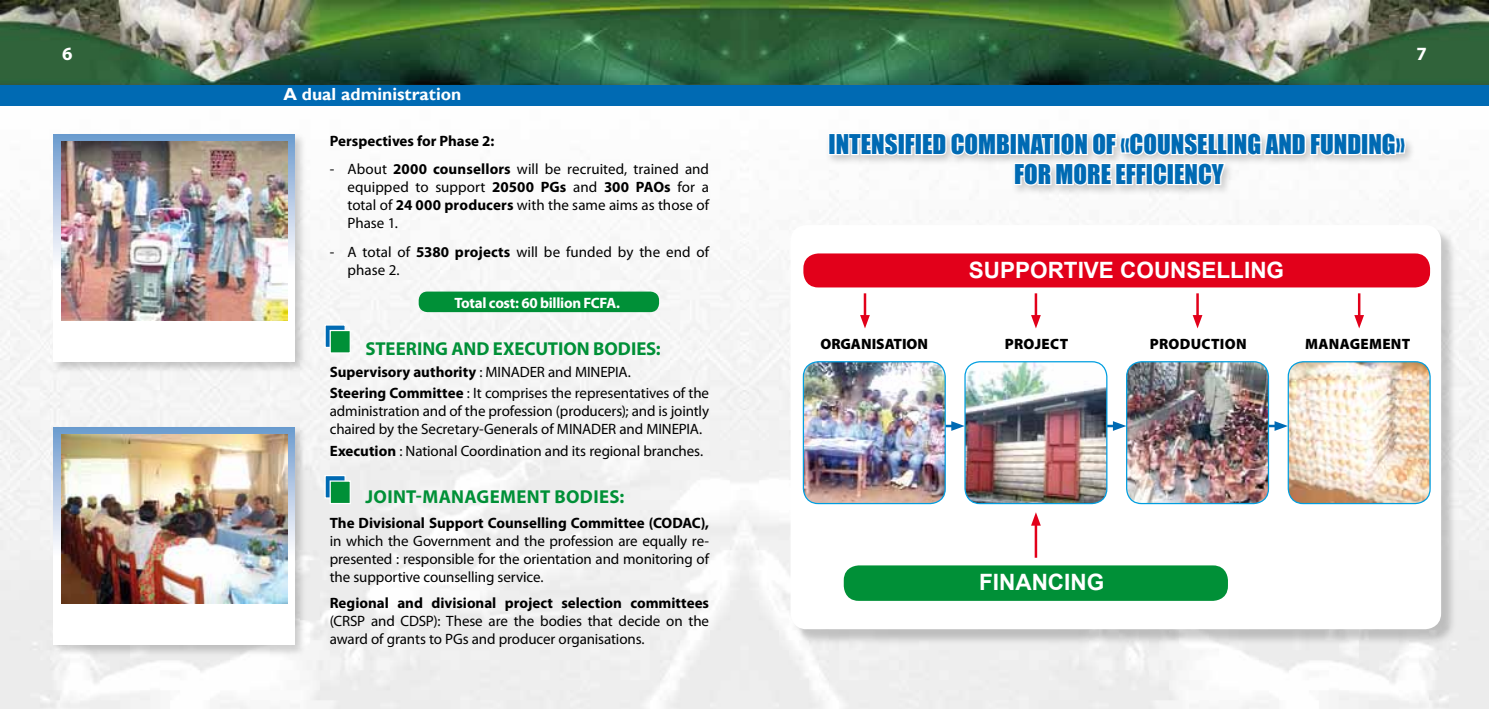
<style>
.page{position:relative;width:1489px;height:709px;background:#fff}
.page>*{position:absolute;margin:0;border:0;box-sizing:border-box;transform-origin:0 0}
.t1{font:25px/30px "Impact";color:#006ab3;text-align:center}
.t2{font:700 22.5px "Arial";color:#fff}
.t3{font:700 18.75px "Myriad Pro";letter-spacing:.005em;color:#009037}
.t4{font:700 18.75px "Myriad Pro";color:#fff}
.t5{font:700 17.5px "Gill Sans";color:#fff}
.t6{font:15px/18px "Myriad Pro";letter-spacing:-.005em;color:#000}
.t7{font:700 15px "Myriad Pro";color:#000}
.t8{font:900 15px "Myriad Pro";color:#000}
.t9{font:700 15px "Myriad Pro";letter-spacing:-.02em;color:#fff}
.t10{font:italic 15px "Avant Garde";color:#fff}
.s1{font-weight:700}
</style>
<div class="page">
<img style="left:0;top:0;width:1488px;height:709px">
<div style="left:0;top:85px;width:744px;height:20px;background:#006ab3"></div>
<div style="left:744px;top:85px;width:744px;height:20px;background:#006ab3"></div>
<div style="left:792px;top:227px;width:664px;height:418px;background:#000;opacity:.2"></div>
<div style="left:791px;top:226px;width:648px;height:402px;background:#fff;border-radius:15px"></div>
<div style="left:790px;top:225px;width:650px;height:404px;border:2px solid #fff;border-radius:15px"></div>
<div style="left:803px;top:253px;width:626px;height:34px;background:#e2001a;border-radius:15px"></div>
<div style="left:843px;top:565px;width:384px;height:36px;background:#009037;border-radius:15px"></div>
<svg style="left:945px;top:421px;width:19px;height:10px"></svg>
<svg style="left:1107px;top:421px;width:18px;height:10px"></svg>
<svg style="left:1268px;top:421px;width:19px;height:10px"></svg>
<hr style="left:1034px;top:521px;width:3px;height:36px;background:#e2001a">
<svg style="left:1031px;top:512px;width:9px;height:13px"></svg>
<hr style="left:863px;top:293px;width:3px;height:27px;background:#e2001a">
<svg style="left:860px;top:315px;width:9px;height:13px"></svg>
<hr style="left:1034px;top:293px;width:3px;height:27px;background:#e2001a">
<svg style="left:1031px;top:315px;width:9px;height:13px"></svg>
<hr style="left:1196px;top:293px;width:2px;height:27px;background:#e2001a">
<svg style="left:1192px;top:315px;width:10px;height:13px"></svg>
<hr style="left:1357px;top:293px;width:3px;height:27px;background:#e2001a">
<svg style="left:1354px;top:315px;width:9px;height:13px"></svg>
<div style="left:52px;top:425px;width:255px;height:232px;background:#000;opacity:.2"></div>
<svg style="left:53px;top:427px;width:241px;height:217px"></svg>
<img style="left:61px;top:434px;width:226px;height:170px">
<div style="left:52px;top:133px;width:255px;height:240px;background:#000;opacity:.2"></div>
<svg style="left:53px;top:134px;width:241px;height:227px"></svg>
<img style="left:61px;top:141px;width:226px;height:179px">
<img style="left:804px;top:362px;width:141px;height:141px">
<div style="left:802px;top:361px;width:143px;height:143px;border:1px solid #009ee0;border-radius:15px"></div>
<img style="left:966px;top:362px;width:140px;height:141px">
<div style="left:964px;top:361px;width:143px;height:143px;border:1px solid #009ee0;border-radius:15px"></div>
<img style="left:1127px;top:362px;width:141px;height:141px">
<div style="left:1125px;top:361px;width:143px;height:143px;border:1px solid #009ee0;border-radius:15px"></div>
<img style="left:1289px;top:362px;width:140px;height:141px">
<div style="left:1287px;top:361px;width:143px;height:143px;border:1px solid #009ee0;border-radius:15px"></div>
<div style="left:824px;top:130px;width:591px;height:65px;background:#000;opacity:.2"></div>
<div style="left:828px;top:133px;width:7px;height:22px;border:2px solid #fff"></div>
<svg style="left:834px;top:105px;width:572px;height:91px"></svg>
<div style="left:324px;top:475px;width:22px;height:23px;background:#006ab3;border:1px solid #fff"></div>
<div style="left:329px;top:480px;width:22px;height:24px;background:#009037;border:1px solid #fff"></div>
<div style="left:324px;top:324px;width:22px;height:24px;background:#006ab3;border:1px solid #fff"></div>
<div style="left:329px;top:330px;width:22px;height:23px;background:#009037;border:1px solid #fff"></div>
<div style="left:418px;top:291px;width:241px;height:21px;background:#009037;border-radius:9px"></div>
<p class="t4" style="left:62px;top:42px;width:12px">6</p>
<p class="t4" style="left:1416px;top:42px;width:12px">7</p>
<p class="t5" style="left:283px;top:84px;width:179px">A dual administration</p>
<p class="t10" style="left:276px;top:88px;width:193px">Une double administration</p>
<p class="t7" style="left:330px;top:131px;width:166px">Perspectives for Phase 2:</p>
<p class="t6" style="left:347px;top:160px;width:363px;text-align:justify;text-indent:-18px">- About <span class="s1">2000 counsellors</span> will be recruited, trained and equipped to support <span class="s1">20500 PGs</span> and <span class="s1">300 PAOs</span> for a total of <span class="s1">24 000 producers</span> with the same aims as those of Phase 1.</p>
<p class="t6" style="left:347px;top:242px;width:363px;text-indent:-18px">- A total of <span class="s1">5380 projects</span> will be funded by the end of phase 2.</p>
<p class="t9" style="left:454px;top:293px;width:138px">Total cost: 60 billion FCFA</p>
<p class="t9" style="left:616px;top:293px;width:5px">.</p>
<p class="t3" style="left:365px;top:337px;width:297px">Steering and execution bodies:</p>
<p class="t6" style="left:330px;top:361px;width:381px;line-height:21.5px"><span class="s1">Supervisory authority</span> : MINADER and MINEPIA.<br><span class="s1">Steering Committee</span> : It comprises the representatives of the</p>
<p class="t6" style="left:330px;top:402px;width:381px">administration and of the profession (producers); and is jointly chaired by the Secretary-Generals of MINADER and MINEPIA.</p>
<p class="t6" style="left:330px;top:442px;width:375px"><span class="s1">Execution</span> : National Coordination and its regional branches.</p>
<p class="t3" style="left:365px;top:485px;width:260px">Joint-management bodies:</p>
<p class="t7" style="left:330px;top:513px;width:381px">The Divisional Support Counselling Committee (CODAC),</p>
<p class="t6" style="left:330px;top:532px;width:381px;text-align:justify">in which the Government and the profession are equally re&shy;presented : responsible for the orientation and monitoring of the supportive counselling service.</p>
<p class="t7" style="left:330px;top:592px;width:381px">Regional and divisional project selection committees</p>
<p class="t6" style="left:330px;top:611px;width:381px">(CRSP and CDSP): These are the bodies that decide on the award of grants to PGs and producer organisations.</p>
<h1 class="t1" style="left:828px;top:128px;width:578px">INTENSIFIED COMBINATION OF «COUNSELLING AND FUNDING»<br>FOR MORE EFFICIENCY</h1>
<h2 class="t2" style="left:968px;top:255px;width:317px">SUPPORTIVE COUNSELLING</h2>
<p class="t8" style="left:820px;top:334px;width:109px">ORGANISATION</p>
<p class="t8" style="left:1004px;top:334px;width:65px">PROJECT</p>
<p class="t8" style="left:1149px;top:334px;width:71px">PRODUCTION</p>
<p class="t8" style="left:1304px;top:334px;width:25px">MANAGEMENT</p>
<h2 class="t2" style="left:979px;top:567px;width:126px">FINANCING</h2>
</div>
